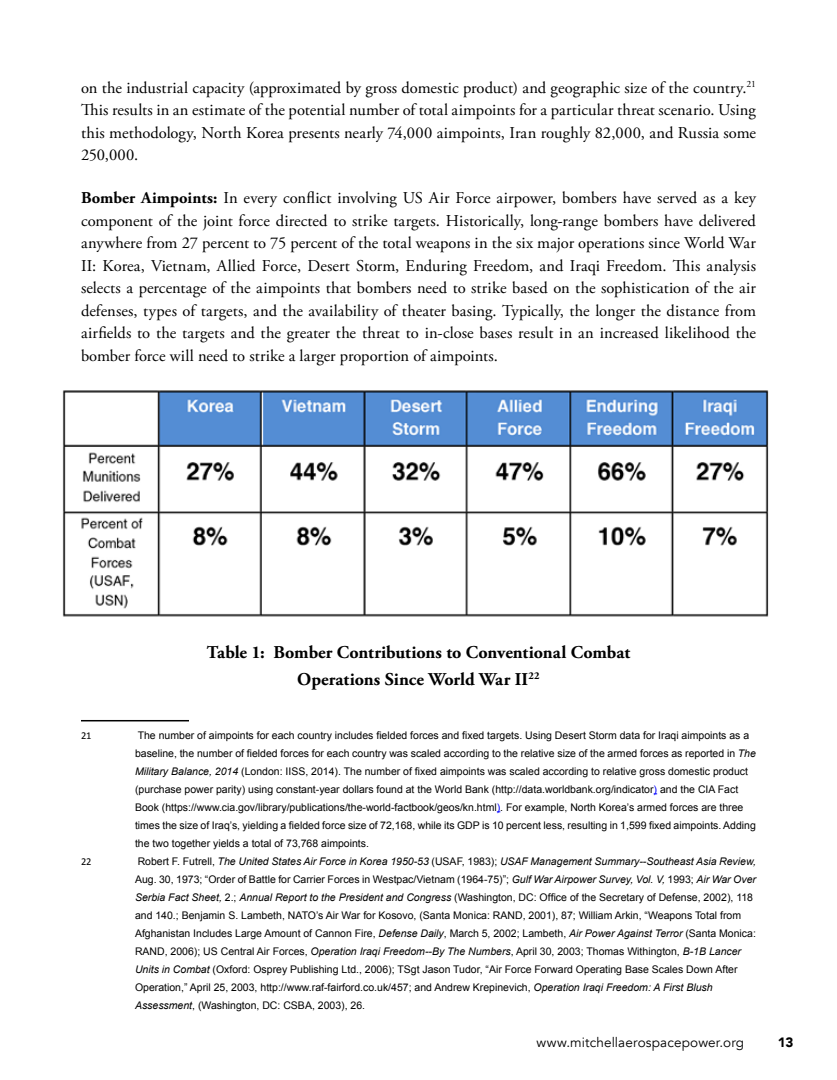
<style>
.page{position:relative;width:837px;height:1080px;background:#fff}
.page>*{position:absolute;margin:0;border:0;box-sizing:border-box;transform-origin:0 0}
.t1{font:700 18px/27px "Adobe Garamond Pro";letter-spacing:-.005em;color:#000;text-align:center}
.t2{font:16.5px/22.5px "Adobe Garamond Pro";letter-spacing:.005em;color:#000;text-align:justify}
.t3{font:13.5px "Avenir";letter-spacing:.01em;color:#000}
.t4{font:900 13.5px "Avenir";color:#000}
.t5{font:10.5px/18px "Arial";color:#000}
.t6{font:10.5px "Calibri";color:#000}
.s1{font-weight:700}
.s2{font-style:italic}
.s3{color:#00f}
</style>
<div class="page">
<hr style="left:81px;top:720px;width:108px;height:1px;background:#000">
<img style="left:62px;top:390px;width:707px;height:227px">
<p class="t2" style="left:81px;top:77px;width:677px">on the industrial capacity (approximated by gross domestic product) and geographic size of the country.<sup>21<br></sup>This results in an estimate of the potential number of total aimpoints for a particular threat scenario. Using this methodology, North Korea presents nearly 74,000 aimpoints, Iran roughly 82,000, and Russia some 250,000.</p>
<p class="t2" style="left:81px;top:187px;width:677px"><span class="s1">Bomber Aimpoints:</span> In every conflict involving US Air Force airpower, bombers have served as a key component of the joint force directed to strike targets. Historically, long-range bombers have delivered anywhere from 27 percent to 75 percent of the total weapons in the six major operations since World War II: Korea, Vietnam, Allied Force, Desert Storm, Enduring Freedom, and Iraqi Freedom. This analysis selects a percentage of the aimpoints that bombers need to strike based on the sophistication of the air defenses, types of targets, and the availability of theater basing. Typically, the longer the distance from airfields to the targets and the greater the threat to in-close bases result in an increased likelihood the bomber force will need to strike a larger proportion of aimpoints.</p>
<h1 class="t1" style="left:207px;top:640px;width:425px">Table 1: Bomber Contributions to Conventional Combat<br>Operations Since World War II<sup>22</sup></h1>
<p class="t6" style="left:81px;top:729px;width:12px">21</p>
<p class="t5" style="left:135px;top:726px;width:623px">The number of aimpoints for each country includes fielded forces and fixed targets. Using Desert Storm data for Iraqi aimpoints as a baseline, the number of fielded forces for each country was scaled according to the relative size of the armed forces as reported in <span class="s2">The Military Balance, 2014</span> (London: IISS, 2014). The number of fixed aimpoints was scaled according to relative gross domestic product (purchase power parity) using constant-year dollars found at the World Bank (http://data.worldbank.org/indicator<span class="s3">)</span> and the CIA Fact Book (https://www.cia.gov/library/publications/the-world-factbook/geos/kn.html<span class="s3">)</span>. For example, North Korea’s armed forces are three times the size of Iraq’s, yielding a fielded force size of 72,168, while its GDP is 10 percent less, resulting in 1,599 fixed aimpoints. Adding the two together yields a total of 73,768 aimpoints.</p>
<p class="t6" style="left:81px;top:855px;width:12px">22</p>
<p class="t5" style="left:135px;top:852px;width:623px">Robert F. Futrell, <span class="s2">The United States Air Force in Korea 1950-53</span> (USAF, 1983); <span class="s2">USAF Management Summary--Southeast Asia Review, </span>Aug. 30, 1973; “Order of Battle for Carrier Forces in Westpac/Vietnam (1964-75)”; <span class="s2">Gulf War Airpower Survey, Vol. V,</span> 1993; <span class="s2">Air War Over Serbia Fact Sheet,</span> 2.; <span class="s2">Annual Report to the President and Congress</span> (Washington, DC: Office of the Secretary of Defense, 2002), 118 and 140.; Benjamin S. Lambeth, NATO’s Air War for Kosovo, (Santa Monica: RAND, 2001), 87; William Arkin, “Weapons Total from Afghanistan Includes Large Amount of Cannon Fire, <span class="s2">Defense Daily</span>, March 5, 2002; Lambeth, <span class="s2">Air Power Against Terror</span> (Santa Monica:<br>RAND, 2006); US Central Air Forces, <span class="s2">Operation Iraqi Freedom--By The Numbers</span>, April 30, 2003; Thomas Withington, <span class="s2">B-1B Lancer Units in Combat</span> (Oxford: Osprey Publishing Ltd., 2006); TSgt Jason Tudor, “Air Force Forward Operating Base Scales Down After Operation,” April 25, 2003, http://www.raf-fairford.co.uk/457; and Andrew Krepinevich, <span class="s2">Operation Iraqi Freedom: A First Blush Assessment</span>, (Washington, DC: CSBA, 2003), 26.</p>
<p class="t3" style="left:536px;top:1034px;width:209px">www.mitchellaerospacepower.org</p>
<p class="t4" style="left:778px;top:1031px;width:17px">13</p>
</div>
